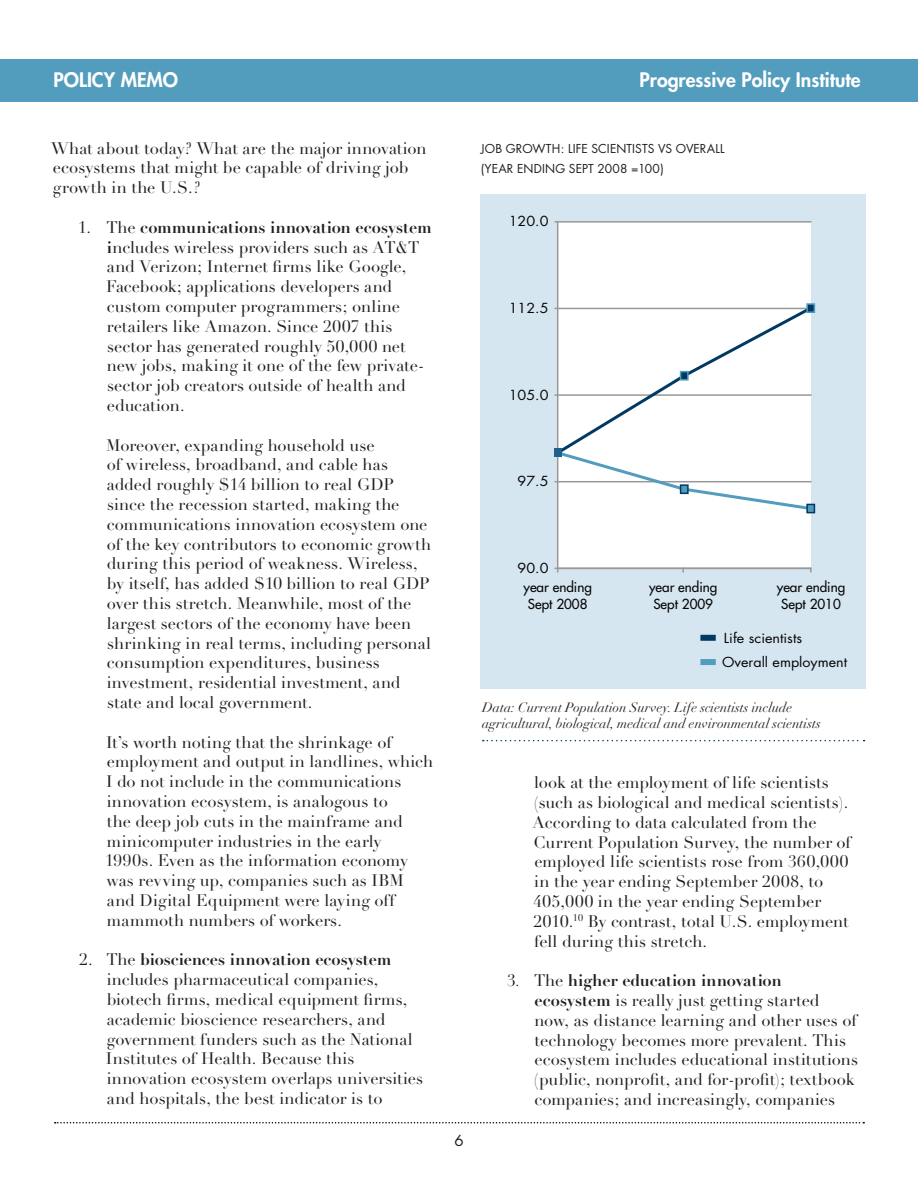
<style>
.page{position:relative;width:918px;height:1188px;background:#fff}
.page>*{position:absolute;margin:0;border:0;box-sizing:border-box;transform-origin:0 0}
.t1{font:800 19.5px "Futura";color:#fff}
.t2{font:16.5px/19.8px "Didot LH";color:#231f20}
.t3{font:15px "Futura";color:#231f20}
.t4{font:italic 13.5px/16.2px "Didot LH";color:#231f20}
.t5{font:13.5px/24.3px "Futura";color:#050504;scale:1.06 1}
.t6{font:13.5px/16.2px "Futura";color:#050504;text-align:center}
.t7{font:12px/19.8px "Futura";letter-spacing:.04em;color:#231f20}
.s1{font-weight:700}
.s2{font-style:italic}
</style>
<div class="page">
<div style="left:0;top:59px;width:918px;height:43px;background:#529cbe"></div>
<svg style="left:55px;top:1122px;width:809px;height:2px"></svg>
<div style="left:480px;top:194px;width:386px;height:495px;background:#d6e6f0"></div>
<div style="left:558px;top:222px;width:253px;height:346px;background:#fff"></div>
<hr style="left:557px;top:222px;width:1px;height:350px;background:#989898">
<hr style="left:555px;top:568px;width:256px;height:1px;background:#989898">
<hr style="left:555px;top:221px;width:256px;height:2px;background:#989898">
<svg style="left:554px;top:304px;width:261px;height:208px"></svg>
<div style="left:681px;top:485px;width:7px;height:8px;background:#529cbe"></div>
<div style="left:680px;top:484px;width:9px;height:10px;border:2px solid #003a62"></div>
<div style="left:807px;top:504px;width:7px;height:9px;background:#529cbe"></div>
<div style="left:806px;top:504px;width:9px;height:9px;border:2px solid #003a62"></div>
<div style="left:554px;top:449px;width:7px;height:8px;background:#1e628a"></div>
<div style="left:681px;top:372px;width:7px;height:8px;background:#003a62"></div>
<div style="left:680px;top:371px;width:9px;height:10px;border:2px solid #529cbe"></div>
<div style="left:807px;top:304px;width:7px;height:8px;background:#003a62"></div>
<div style="left:806px;top:303px;width:9px;height:10px;border:2px solid #529cbe"></div>
<div style="left:700px;top:635px;width:16px;height:6px;background:#003a62"></div>
<div style="left:700px;top:659px;width:16px;height:6px;background:#529cbe"></div>
<svg style="left:483px;top:740px;width:382px;height:1px"></svg>
<p class="t1" style="left:54px;top:68px;width:100px">POLICY MEMO</p>
<p class="t1" style="left:640px;top:68px;width:223px">Progressive Policy Institute</p>
<p class="t2" style="left:51px;top:138px;width:377px">What about today? What are the major innovation ecosystems that might be capable of driving job growth in the U.S.?</p>
<p class="t2" style="left:106px;top:218px;width:327px;text-indent:-28px">1. The <span class="s1">communications innovation ecosystem i</span>ncludes wireless providers such as AT&amp;T and Verizon; Internet firms like Google, Facebook; applications developers and custom computer programmers; online retailers like Amazon. Since 2007 this sector has generated roughly 50,000 net new jobs, making it one of the few private&shy;sector job creators outside of health and education.</p>
<p class="t2" style="left:106px;top:435px;width:327px">Moreover, expanding household use<br>of wireless, broadband, and cable has added roughly $14 billion to real GDP since the recession started, making the communications innovation ecosystem one of the key contributors to economic growth during this period of weakness. Wireless, by itself, has added $10 billion to real GDP over this stretch. Meanwhile, most of the largest sectors of the economy have been shrinking in real terms, including personal consumption expenditures, business investment, residential investment, and state and local government.</p>
<p class="t2" style="left:105px;top:732px;width:329px">It’s worth noting that the shrinkage of employment and output in landlines, which I do not include in the communications innovation ecosystem, is analogous to<br>the deep job cuts in the mainframe and minicomputer industries in the early<br>1990s. Even as the information economy was revving up, companies such as IBM and Digital Equipment were laying off mammoth numbers of workers.</p>
<p class="t2" style="left:106px;top:950px;width:319px;text-indent:-27px">2. The <span class="s1">biosciences innovation ecosystem </span>includes pharmaceutical companies, biotech firms, medical equipment firms, academic bioscience researchers, and government funders such as the National Institutes of Health. Because this innovation ecosystem overlaps universities and hospitals, the best indicator is to</p>
<p class="t7" style="left:481px;top:139px;width:243px">JOB GROWTH: LIFE SCIENTISTS VS OVERALL (YEAR ENDING SEPT 2008 =100)</p>
<p class="t5" style="left:509px;top:209px;width:39px">120.0</p>
<p class="t5" style="left:509px;top:296px;width:39px">112.5</p>
<p class="t5" style="left:509px;top:382px;width:39px">105.0</p>
<p class="t5" style="left:518px;top:469px;width:31px">97.5</p>
<p class="t3" style="left:454px;top:1131px;width:11px">6</p>
<p class="t5" style="left:518px;top:556px;width:31px">90.0</p>
<p class="t6" style="left:523px;top:579px;width:70px">year ending<br>Sept 2008</p>
<p class="t6" style="left:649px;top:579px;width:70px">year ending<br>Sept 2009</p>
<p class="t6" style="left:777px;top:579px;width:70px">year ending<br>Sept 2010</p>
<p class="t5" style="left:722px;top:626px;width:119px">LIFE SCIENTISTS<br>OVERALL EMPLOYMENT</p>
<p class="t4" style="left:482px;top:699px;width:340px">Data: Current Population Survey. Life scientists include agricultural, biological, medical and environmental scientists</p>
<p class="t2" style="left:533px;top:773px;width:320px">look at the employment of life scientists (such as biological and medical scientists).<br>According to data calculated from the Current Population Survey, the number of employed life scientists rose from 360,000 in the year ending September 2008, to 405,000 in the year ending September 2010.<sup>10</sup> By contrast, total U.S. employment fell during this stretch.</p>
<p class="t2" style="left:534px;top:971px;width:326px;text-indent:-27px">3<span class="s2">.</span> The <span class="s1">higher education innovation ecosystem</span> is really just getting started<br>now, as distance learning and other uses of technology becomes more prevalent. This ecosystem includes educational institutions (public, nonprofit, and for-profit); textbook companies; and increasingly, companies</p>
</div>
